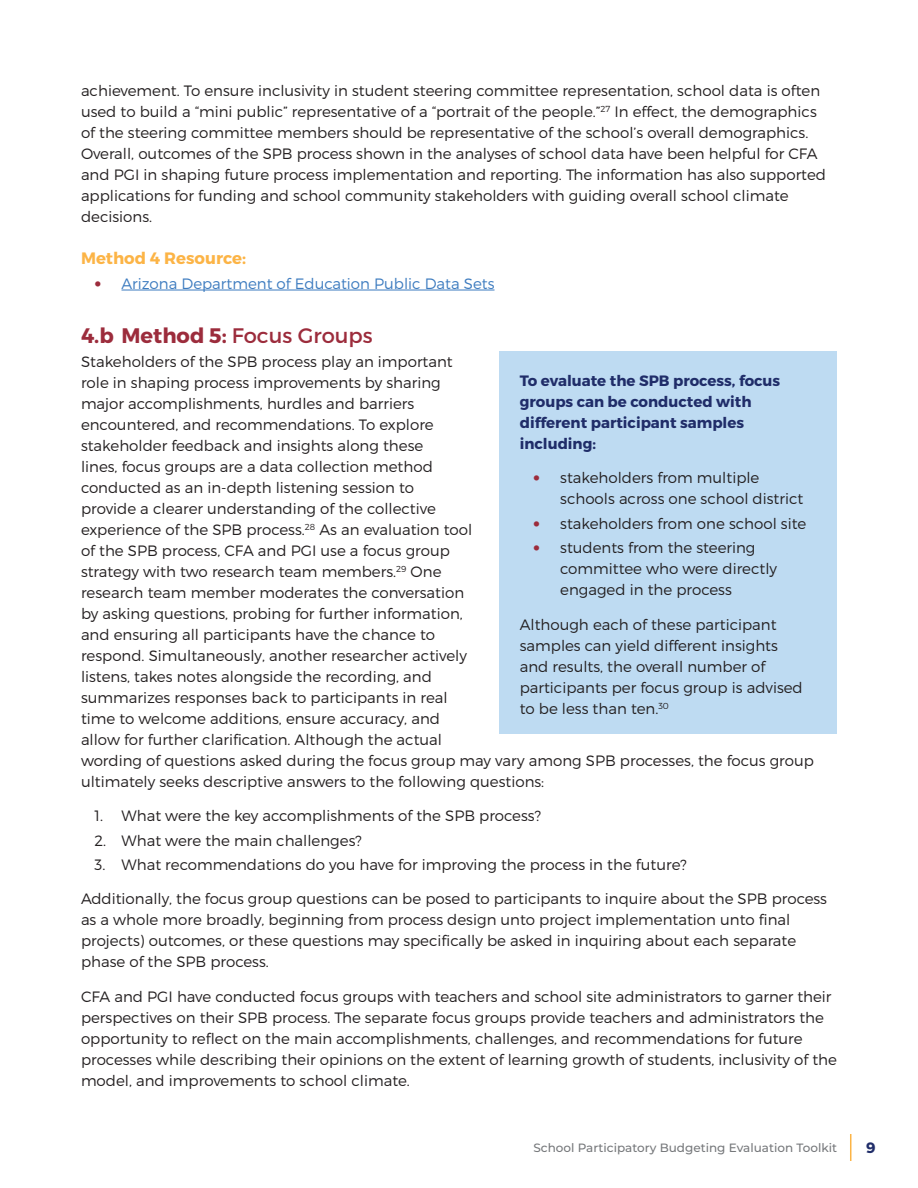
<style>
.page{position:relative;width:918px;height:1188px;background:#fff}
.page>*{position:absolute;margin:0;border:0;box-sizing:border-box;transform-origin:0 0}
.header_2{font:700 21px "Montserrat";color:#9c2c3c}
.header_3{font:700 16.5px "Montserrat";color:#fcb446}
.copy{font:300 15px/21px "Montserrat";color:#231f20}
.copy-2{font:700 15px/21px "Montserrat";color:#202d69}
.t1{font:300 15px "Montserrat";color:#3c7bbf}
.t2{font:500 12px "Montserrat";color:#76787b}
.s1{font-weight:800;font-size:18px;color:#9c2c3c}
.s2{font-weight:400}
</style>
<div class="page">
<svg style="left:850px;top:1134px;width:1px;height:27px"></svg>
<hr style="left:122px;top:290px;width:373px;height:1px;background:#3c7bbf">
<div style="left:500px;top:351px;width:337px;height:383px;background:#bedbf2"></div>
<p class="copy" style="left:81px;top:79px;width:747px">achievement. To ensure inclusivity in student steering committee representation, school data is often used to build a “mini public” representative of a “portrait of the people.”<sup>27</sup> In effect, the demographics of the steering committee members should be representative of the school’s overall demographics.<br>Overall, outcomes of the SPB process shown in the analyses of school data have been helpful for CFA and PGI in shaping future process implementation and reporting. The information has also supported applications for funding and school community stakeholders with guiding overall school climate decisions.</p>
<p class="header_3" style="left:81px;top:248px;width:166px">Method 4 Resource:</p>
<p class="t1" style="left:94px;top:274px;width:402px"><span class="s1">•</span> Arizona Department of Education Public Data Sets</p>
<p class="header_2" style="left:81px;top:322px;width:293px">4.b Method 5: <span class="s2">Focus Groups</span></p>
<p class="copy" style="left:81px;top:351px;width:735px">Stakeholders of the SPB process play an important<br>role in shaping process improvements by sharing<br>major accomplishments, hurdles and barriers<br>encountered, and recommendations. To explore<br>stakeholder feedback and insights along these<br>lines, focus groups are a data collection method<br>conducted as an in-depth listening session to<br>provide a clearer understanding of the collective<br>experience of the SPB process.<sup>28</sup> As an evaluation tool<br>of the SPB process, CFA and PGI use a focus group<br>strategy with two research team members.<sup>29</sup> One<br>research team member moderates the conversation<br>by asking questions, probing for further information,<br>and ensuring all participants have the chance to<br>respond. Simultaneously, another researcher actively<br>listens, takes notes alongside the recording, and<br>summarizes responses back to participants in real<br>time to welcome additions, ensure accuracy, and<br>allow for further clarification. Although the actual<br>wording of questions asked during the focus group may vary among SPB processes, the focus group ultimately seeks descriptive answers to the following questions:</p>
<p class="copy" style="left:94px;top:805px;width:448px">1. What were the key accomplishments of the SPB process?</p>
<p class="copy" style="left:94px;top:830px;width:269px">2. What were the main challenges?</p>
<p class="copy" style="left:94px;top:854px;width:594px">3. What recommendations do you have for improving the process in the future?</p>
<p class="copy" style="left:81px;top:888px;width:748px">Additionally, the focus group questions can be posed to participants to inquire about the SPB process as a whole more broadly, beginning from process design unto project implementation unto final projects) outcomes, or these questions may specifically be asked in inquiring about each separate phase of the SPB process.</p>
<p class="copy" style="left:81px;top:986px;width:758px">CFA and PGI have conducted focus groups with teachers and school site administrators to garner their perspectives on their SPB process. The separate focus groups provide teachers and administrators the opportunity to reflect on the main accomplishments, challenges, and recommendations for future processes while describing their opinions on the extent of learning growth of students, inclusivity of the model, and improvements to school climate.</p>
<p class="copy-2" style="left:520px;top:370px;width:262px">To evaluate the SPB process, focus groups can be conducted with different participant samples including:</p>
<p class="copy" style="left:560px;top:467px;width:245px;text-indent:-27px"><span class="s1">•</span> stakeholders from multiple schools across one school district</p>
<p class="copy" style="left:533px;top:513px;width:275px"><span class="s1">•</span> stakeholders from one school site</p>
<p class="copy" style="left:560px;top:537px;width:218px;text-indent:-27px"><span class="s1">•</span> students from the steering committee who were directly engaged in the process</p>
<p class="copy" style="left:520px;top:613px;width:285px">Although each of these participant samples can yield different insights and results, the overall number of participants per focus group is advised to be less than ten.<sup>30</sup></p>
<p class="t2" style="left:534px;top:1139px;width:305px">School Participatory Budgeting Evaluation Toolkit</p>
<p class="copy-2" style="left:866px;top:1138px;width:11px">9</p>
</div>
